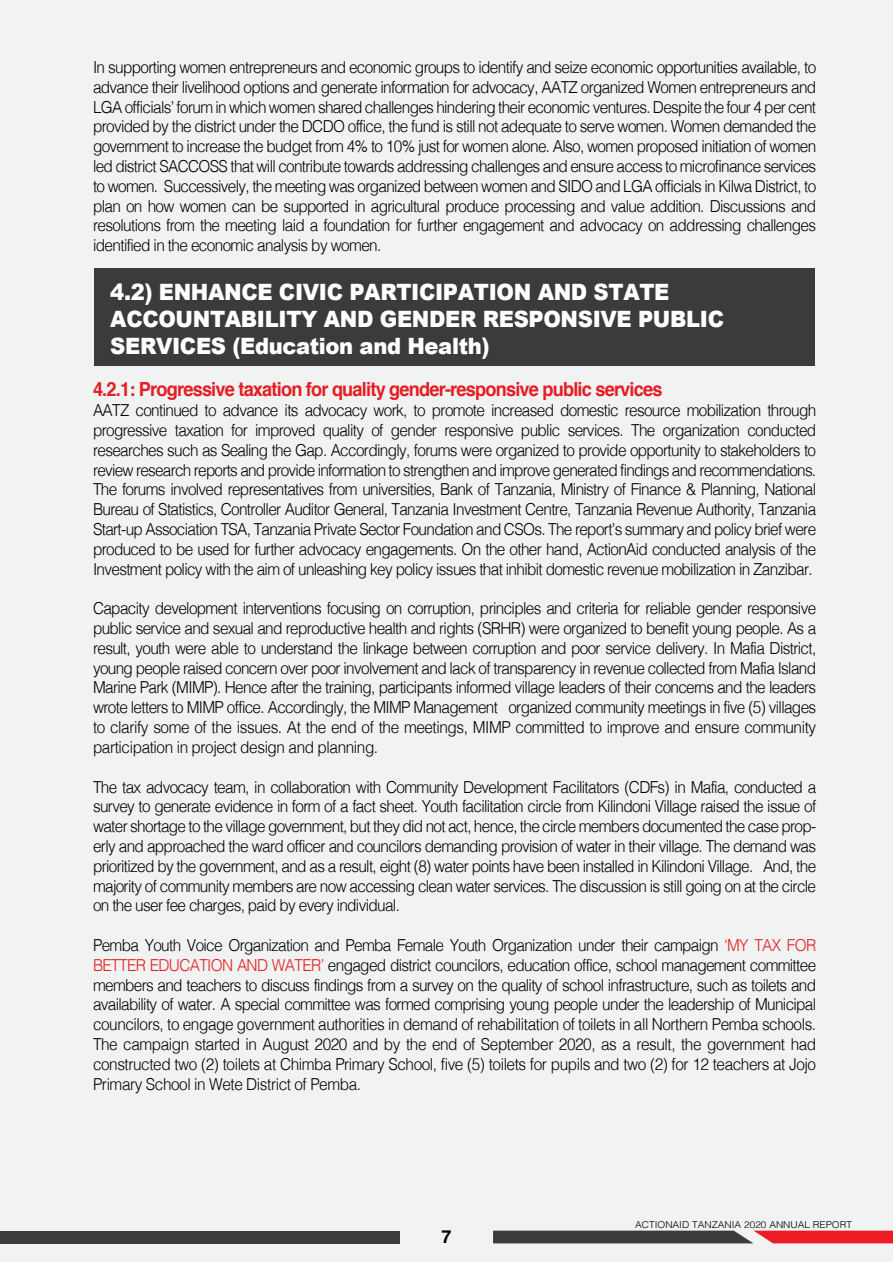
<style>
.page{position:relative;width:893px;height:1262px;background:#fff}
.page>*{position:absolute;margin:0;border:0;box-sizing:border-box;transform-origin:0 0}
.t1{font:900 22.5px/27px "Arial";letter-spacing:-.015em;color:#fff;scale:.94 1}
.t2{font:700 19.5px "Helvetica";letter-spacing:-.045em;color:#e31e24;scale:.93 1}
.t3{font:700 18px "Helvetica LT Std";color:#000}
.t4{font:300 16.5px/19.8px "Helvetica";letter-spacing:-.04em;color:#000;text-align:justify;scale:.93 1}
.t5{font:300 9.45px "Helvetica";color:#000;scale:1.06 1}
.s1{color:#e31e24}
</style>
<div class="page">
<div style="left:0;top:0;width:892px;height:1262px;background:#f1f2f2"></div>
<div style="left:94px;top:268px;width:720px;height:98px;background:#3b3a3c"></div>
<svg style="left:493px;top:1230px;width:399px;height:13px;background:#824246"></svg>
<div style="left:0;top:1230px;width:400px;height:13px;background:#3b3a3c"></div>
<p class="t4" style="left:93px;top:56px;width:779px">In supporting women entrepreneurs and economic groups to identify and seize economic opportunities available, to advance their livelihood options and generate information for advocacy, AATZ organized Women entrepreneurs and LGA officials’ forum in which women shared challenges hindering their economic ventures. Despite the four 4 per cent provided by the district under the DCDO office, the fund is still not adequate to serve women. Women demanded the government to increase the budget from 4% to 10% just for women alone. Also, women proposed initiation of women led district SACCOSS that will contribute towards addressing challenges and ensure access to microfinance services to women. Successively, the meeting was organized between women and SIDO and LGA officials in Kilwa District, to plan on how women can be supported in agricultural produce processing and value addition. Discussions and resolutions from the meeting laid a foundation for further engagement and advocacy on addressing challenges identified in the economic analysis by women.</p>
<h1 class="t1" style="left:110px;top:277px;width:654px">4.2) ENHANCE CIVIC PARTICIPATION AND STATE<br>ACCOUNTABILITY AND GENDER RESPONSIVE PUBLIC<br>SERVICES (Education and Health)</h1>
<p class="t2" style="left:93px;top:374px;width:614px">4.2.1: Progressive taxation for quality gender-responsive public services</p>
<p class="t4" style="left:93px;top:399px;width:779px">AATZ continued to advance its advocacy work, to promote increased domestic resource mobilization through progressive taxation for improved quality of gender responsive public services. The organization conducted researches such as Sealing the Gap. Accordingly, forums were organized to provide opportunity to stakeholders to review research reports and provide information to strengthen and improve generated findings and recommendations.<br>The forums involved representatives from universities, Bank of Tanzania, Ministry of Finance &amp; Planning, National Bureau of Statistics, Controller Auditor General, Tanzania Investment Centre, Tanzania Revenue Authority, Tanzania Start-up Association TSA, Tanzania Private Sector Foundation and CSOs. The report’s summary and policy brief were produced to be used for further advocacy engagements. On the other hand, ActionAid conducted analysis of the Investment policy with the aim of unleashing key policy issues that inhibit domestic revenue mobilization in Zanzibar.</p>
<p class="t4" style="left:93px;top:597px;width:779px">Capacity development interventions focusing on corruption, principles and criteria for reliable gender responsive public service and sexual and reproductive health and rights (SRHR) were organized to benefit young people. As a result, youth were able to understand the linkage between corruption and poor service delivery. In Mafia District, young people raised concern over poor involvement and lack of transparency in revenue collected from Mafia Island Marine Park (MIMP). Hence after the training, participants informed village leaders of their concerns and the leaders wrote letters to MIMP office. Accordingly, the MIMP Management organized community meetings in five (5) villages to clarify some of the issues. At the end of the meetings, MIMP committed to improve and ensure community participation in project design and planning.</p>
<p class="t4" style="left:93px;top:775px;width:779px">The tax advocacy team, in collaboration with Community Development Facilitators (CDFs) in Mafia, conducted a survey to generate evidence in form of a fact sheet. Youth facilitation circle from Kilindoni Village raised the issue of water shortage to the village government, but they did not act, hence, the circle members documented the case prop&shy;erly and approached the ward officer and councilors demanding provision of water in their village. The demand was prioritized by the government, and as a result, eight (8) water points have been installed in Kilindoni Village. And, the majority of community members are now accessing clean water services. The discussion is still going on at the circle on the user fee charges, paid by every individual.</p>
<p class="t4" style="left:93px;top:934px;width:779px">Pemba Youth Voice Organization and Pemba Female Youth Organization under their campaign <span class="s1">‘MY TAX FOR BETTER EDUCATION AND WATER’</span> engaged district councilors, education office, school management committee members and teachers to discuss findings from a survey on the quality of school infrastructure, such as toilets and availability of water. A special committee was formed comprising young people under the leadership of Municipal councilors, to engage government authorities in demand of rehabilitation of toilets in all Northern Pemba schools.<br>The campaign started in August 2020 and by the end of September 2020, as a result, the government had constructed two (2) toilets at Chimba Primary School, five (5) toilets for pupils and two (2) for 12 teachers at Jojo Primary School in Wete District of Pemba.</p>
<p class="t3" style="left:441px;top:1226px;width:12px">7</p>
<p class="t5" style="left:635px;top:1216px;width:206px">ACTIONAID TANZANIA 2020 ANNUAL REPORT</p>
</div>
